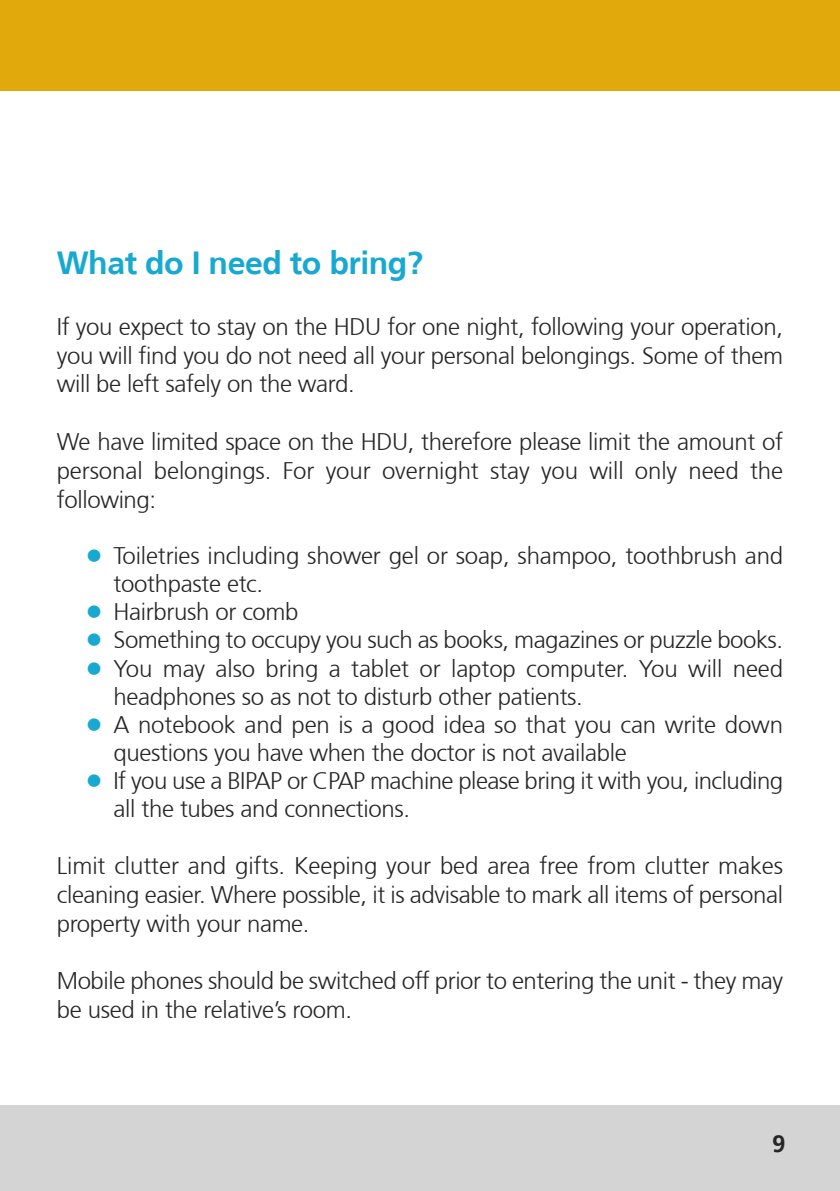
<style>
.page{position:relative;width:840px;height:1191px;background:#fff}
.page>*{position:absolute;margin:0;border:0;box-sizing:border-box;transform-origin:0 0}
.t1{font:700 32px "Frutiger 65";letter-spacing:-.015em;color:#17a9d0}
.t2{font:300 24px/28.8px "Frutiger 45";letter-spacing:-.015em;color:#272627}
.t3{font:700 24px "Frutiger 65";color:#272627}
.s1{font-size:36px;color:#17a9d0}
</style>
<div class="page">
<div style="left:0;top:0;width:839px;height:91px;background:#e1a90c"></div>
<div style="left:0;top:1106px;width:839px;height:85px;background:#d4d4d4"></div>
<h1 class="t1" style="left:57px;top:244px;width:367px">What do I need to bring?</h1>
<p class="t2" style="left:57px;top:312px;width:727px;text-align:justify">If you expect to stay on the HDU for one night, following your operation, you will find you do not need all your personal belongings. Some of them will be left safely on the ward.</p>
<p class="t2" style="left:57px;top:428px;width:727px;text-align:justify">We have limited space on the HDU, therefore please limit the amount of personal belongings. For your overnight stay you will only need the following:</p>
<p class="t2" style="left:113px;top:542px;width:670px;line-height:28px;text-indent:-28px"><span class="s1">•</span> Toiletries including shower gel or soap, shampoo, toothbrush and toothpaste etc.</p>
<p class="t2" style="left:85px;top:598px;width:215px"><span class="s1">•</span> Hairbrush or comb</p>
<p class="t2" style="left:85px;top:626px;width:699px"><span class="s1">•</span> Something to occupy you such as books, magazines or puzzle books.</p>
<p class="t2" style="left:113px;top:654px;width:670px;line-height:28px;text-indent:-28px"><span class="s1">•</span> You may also bring a tablet or laptop computer. You will need headphones so as not to disturb other patients.</p>
<p class="t2" style="left:113px;top:710px;width:670px;line-height:28px;text-indent:-28px"><span class="s1">•</span> A notebook and pen is a good idea so that you can write down questions you have when the doctor is not available</p>
<p class="t2" style="left:113px;top:766px;width:670px;line-height:28px;text-indent:-28px"><span class="s1">•</span> If you use a BIPAP or CPAP machine please bring it with you, including all the tubes and connections.</p>
<p class="t2" style="left:57px;top:852px;width:727px;text-align:justify">Limit clutter and gifts. Keeping your bed area free from clutter makes cleaning easier. Where possible, it is advisable to mark all items of personal property with your name.</p>
<p class="t2" style="left:57px;top:967px;width:727px">Mobile phones should be switched off prior to entering the unit - they may be used in the relative’s room.</p>
<p class="t3" style="left:771px;top:1129px;width:15px">9</p>
</div>
